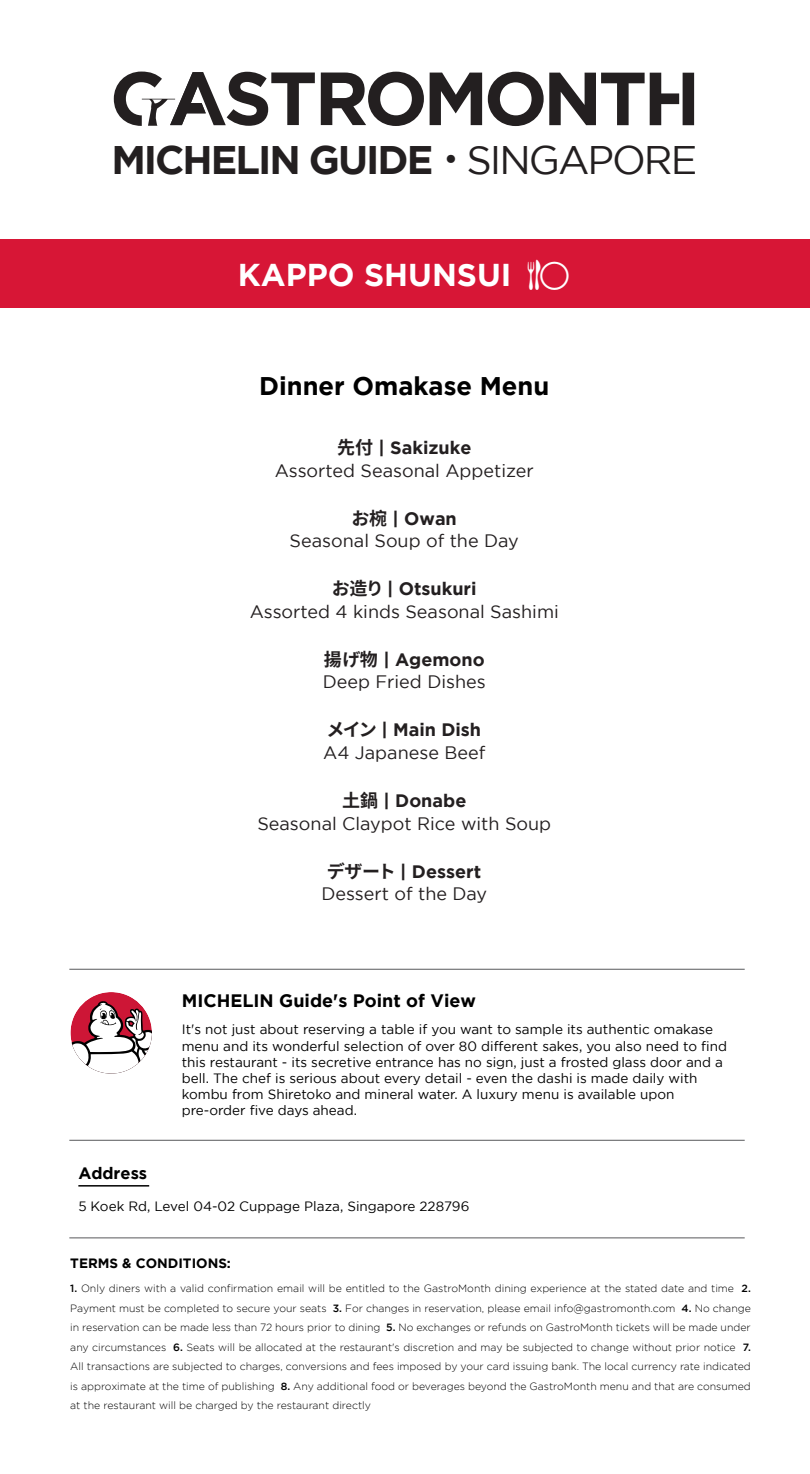
<style>
.page{position:relative;width:810px;height:1474px;background:#fff}
.page>*{position:absolute;margin:0;border:0;box-sizing:border-box;transform-origin:0 0}
.t1{font:46.95px "Annuels";color:#fff}
.t2{font:700 39.75px "Gotham";letter-spacing:-.05em;color:#231f20}
.t3{font:700 31.5px "Gotham";color:#fff}
.t4{font:700 25.5px "Gotham";color:#000}
.t5{font:18px/22.5px "Gotham";color:#231f20;text-align:center}
.t6{font:700 18px "Gotham";color:#000}
.t7{font:700 16.5px "Gotham";color:#000}
.t8{font:13.5px/16.2px "Gotham";color:#000}
.t9{font:700 13.5px "Gotham";color:#000}
.t10{font:300 10.5px/19.5px "Gotham";color:#000;text-align:justify}
.s1{font-family:"Koz Go Pr 6 N";font-weight:400}
.s2{font-weight:400}
.s3{font-family:"Source Han Sans SC";font-weight:700}
.s4{font-weight:700}
.s5{font-weight:500}
</style>
<div class="page">
<div style="left:0;top:239px;width:810px;height:69px;background:#d71636"></div>
<hr style="left:78px;top:1185px;width:71px;height:1px;background:#000">
<div style="left:71px;top:992px;width:81px;height:81px;background:#cd1636;border-radius:50%"></div>
<svg style="left:70px;top:1001px;width:82px;height:72px"></svg>
<hr style="left:69px;top:968px;width:676px;height:1px;background:#58595b">
<hr style="left:69px;top:1139px;width:676px;height:1px;background:#58595b">
<hr style="left:69px;top:1237px;width:676px;height:1px;background:#58595b">
<svg style="left:321px;top:72px;width:103px;height:54px"></svg>
<svg style="left:430px;top:73px;width:52px;height:52px"></svg>
<svg style="left:114px;top:72px;width:201px;height:54px"></svg>
<svg style="left:488px;top:72px;width:191px;height:54px"></svg>
<div style="left:683px;top:73px;width:11px;height:52px;background:#231f20"></div>
<h2 class="t2" style="left:111px;top:137px;width:588px">MICHELIN GUIDE <span class="s1">・</span> <span class="s2">SINGAPORE</span></h2>
<h3 class="t3" style="left:238px;top:256px;width:275px">KAPPO SHUNSUI</h3>
<h1 class="t1" style="left:524px;top:246px;width:50px">‹</h1>
<h3 class="t4" style="left:259px;top:371px;width:292px">Dinner Omakase Menu</h3>
<h3 class="t5" style="left:275px;top:436px;width:261px"><span class="s3">先付</span> <span class="s4">| Sakizuke<br></span>Assorted Seasonal Appetizer</h3>
<h3 class="t5" style="left:290px;top:507px;width:231px"><span class="s3">お椀</span> <span class="s4">| Owan<br></span>Seasonal Soup of the Day</h3>
<h3 class="t5" style="left:250px;top:577px;width:311px"><span class="s3">お造り</span> <span class="s4">| Otsukuri<br></span>Assorted 4 kinds Seasonal Sashimi</h3>
<h3 class="t5" style="left:323px;top:648px;width:165px;text-align:left"><span class="s3">揚げ物</span> <span class="s4">| Agemono<br></span>Deep Fried Dishes</h3>
<h3 class="t5" style="left:323px;top:718px;width:164px;text-align:left"><span class="s3">メイン</span> <span class="s4">| Main Dish<br></span>A4 Japanese Beef</h3>
<h3 class="t5" style="left:257px;top:789px;width:295px"><span class="s3">土鍋</span> <span class="s4">| Donabe<br></span>Seasonal Claypot Rice with Soup</h3>
<h3 class="t5" style="left:321px;top:859px;width:167px"><span class="s3">デザート</span> <span class="s4">| Dessert<br></span>Dessert of the Day</h3>
<h3 class="t6" style="left:182px;top:989px;width:296px">MICHELIN Guide's Point of View</h3>
<p class="t8" style="left:182px;top:1021px;width:547px">It's not just about reserving a table if you want to sample its authentic omakase menu and its wonderful selection of over 80 different sakes, you also need to find this restaurant - its secretive entrance has no sign, just a frosted glass door and a bell. The chef is serious about every detail - even the dashi is made daily with kombu from Shiretoko and mineral water. A luxury menu is available upon pre-order five days ahead.</p>
<h3 class="t7" style="left:78px;top:1163px;width:70px">Address</h3>
<p class="t8" style="left:78px;top:1198px;width:393px">5 Koek Rd, Level 04-02 Cuppage Plaza, Singapore 228796</p>
<p class="t9" style="left:70px;top:1255px;width:162px">TERMS &amp; CONDITIONS:</p>
<p class="t10" style="left:70px;top:1278px;width:682px"><span class="s5">1.</span> Only diners with a valid confirmation email will be entitled to the GastroMonth dining experience at the stated date and time <span class="s5">2.<br></span>Payment must be completed to secure your seats <span class="s5">3.</span> For changes in reservation, please email info@gastromonth.com <span class="s5">4.</span> No change in reservation can be made less than 72 hours prior to dining <span class="s5">5.</span> No exchanges or refunds on GastroMonth tickets will be made under any circumstances <span class="s5">6.</span> Seats will be allocated at the restaurant's discretion and may be subjected to change without prior notice <span class="s5">7.<br></span>All transactions are subjected to charges, conversions and fees imposed by your card issuing bank. The local currency rate indicated is approximate at the time of publishing <span class="s5">8.</span> Any additional food or beverages beyond the GastroMonth menu and that are consumed at the restaurant will be charged by the restaurant directly</p>
</div>
